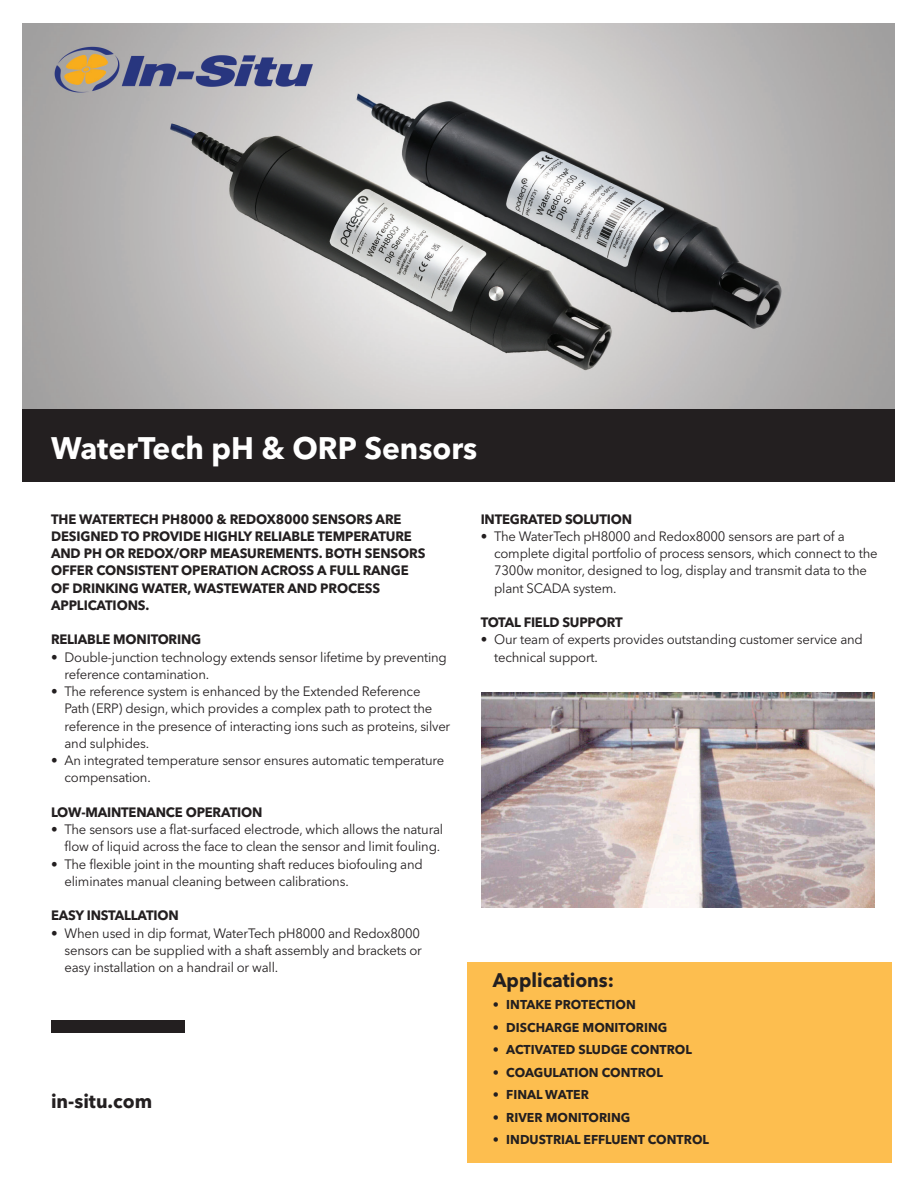
<style>
.page{position:relative;width:918px;height:1188px;background:#fff}
.page>*{position:absolute;margin:0;border:0;box-sizing:border-box;transform-origin:0 0}
.Yellow_Title{font:700 30.9px "Avenir Next LT Pro";color:#fff}
.t1{font:700 19.5px "Avenir Next LT Pro";color:#231f20}
.t2{font:13.5px/17.2px "Avenir Next LT Pro";letter-spacing:-.015em;color:#231f20}
.Body_Copy{font:700 13.5px/17.2px "Avenir Next LT Pro";letter-spacing:-.01em;color:#231f20}
.Body_Bullets{font:700 13.5px "Avenir Next LT Pro";letter-spacing:-.015em;color:#231f20}
.t3{font:700 12.75px "Avenir Next LT Pro";color:#231f20}
</style>
<div class="page">
<div style="left:51px;top:1021px;width:134px;height:12px;background:#231f20"></div>
<div style="left:23px;top:405px;width:872px;height:77px;background:#231f20"></div>
<img style="left:23px;top:23px;width:872px;height:386px">
<div style="left:468px;top:962px;width:424px;height:200px;background:#fdbe4f"></div>
<img style="left:482px;top:692px;width:392px;height:215px">
<p class="Yellow_Title" style="left:51px;top:429px;width:428px">WaterTech pH &amp; ORP Sensors</p>
<p class="Body_Copy" style="left:51px;top:510px;width:376px">THE WATERTECH PH8000 &amp; REDOX8000 SENSORS ARE DESIGNED TO PROVIDE HIGHLY RELIABLE TEMPERATURE AND PH OR REDOX/ORP MEASUREMENTS. BOTH SENSORS OFFER CONSISTENT OPERATION ACROSS A FULL RANGE OF DRINKING WATER, WASTEWATER AND PROCESS APPLICATIONS.</p>
<p class="Body_Copy" style="left:51px;top:631px;width:152px">RELIABLE MONITORING</p>
<p class="t2" style="left:65px;top:648px;width:384px;text-indent:-14px">• Double-junction technology extends sensor lifetime by preventing reference contamination.</p>
<p class="t2" style="left:65px;top:683px;width:387px;text-indent:-14px">• The reference system is enhanced by the Extended Reference<br>Path (ERP) design, which provides a complex path to protect the reference in the presence of interacting ions such as proteins, silver and sulphides.</p>
<p class="t2" style="left:65px;top:752px;width:381px;text-indent:-14px">• An integrated temperature sensor ensures automatic temperature compensation.</p>
<p class="Body_Bullets" style="left:51px;top:804px;width:213px">LOW-MAINTENANCE OPERATION</p>
<p class="t2" style="left:51px;top:821px;width:394px;text-align:right">• The sensors use a flat-surfaced electrode, which allows the natural flow of liquid across the face to clean the sensor and limit fouling.</p>
<p class="t2" style="left:65px;top:855px;width:360px;text-indent:-14px">• The flexible joint in the mounting shaft reduces biofouling and eliminates manual cleaning between calibrations.</p>
<p class="Body_Bullets" style="left:51px;top:907px;width:129px">EASY INSTALLATION</p>
<p class="t2" style="left:65px;top:924px;width:359px;text-indent:-14px">• When used in dip format, WaterTech pH8000 and Redox8000 sensors can be supplied with a shaft assembly and brackets or easy installation on a handrail or wall.</p>
<h2 class="t1" style="left:51px;top:1090px;width:103px">in-situ.com</h2>
<p class="Body_Bullets" style="left:481px;top:511px;width:153px">INTEGRATED SOLUTION</p>
<p class="t2" style="left:494px;top:527px;width:385px;text-indent:-14px">• The WaterTech pH8000 and Redox8000 sensors are part of a complete digital portfolio of process sensors, which connect to the 7300w monitor, designed to log, display and transmit data to the plant SCADA system.</p>
<p class="Body_Bullets" style="left:481px;top:614px;width:144px">TOTAL FIELD SUPPORT</p>
<p class="t2" style="left:494px;top:631px;width:370px;text-indent:-14px">• Our team of experts provides outstanding customer service and technical support.</p>
<p class="t1" style="left:493px;top:968px;width:123px">Applications:</p>
<p class="t3" style="left:493px;top:997px;width:144px">• INTAKE PROTECTION</p>
<p class="t3" style="left:493px;top:1020px;width:176px">• DISCHARGE MONITORING</p>
<p class="t3" style="left:493px;top:1042px;width:201px">• ACTIVATED SLUDGE CONTROL</p>
<p class="t3" style="left:493px;top:1065px;width:172px">• COAGULATION CONTROL</p>
<p class="t3" style="left:493px;top:1087px;width:98px">• FINAL WATER</p>
<p class="t3" style="left:493px;top:1110px;width:139px">• RIVER MONITORING</p>
<p class="t3" style="left:493px;top:1132px;width:218px">• INDUSTRIAL EFFLUENT CONTROL</p>
</div>
